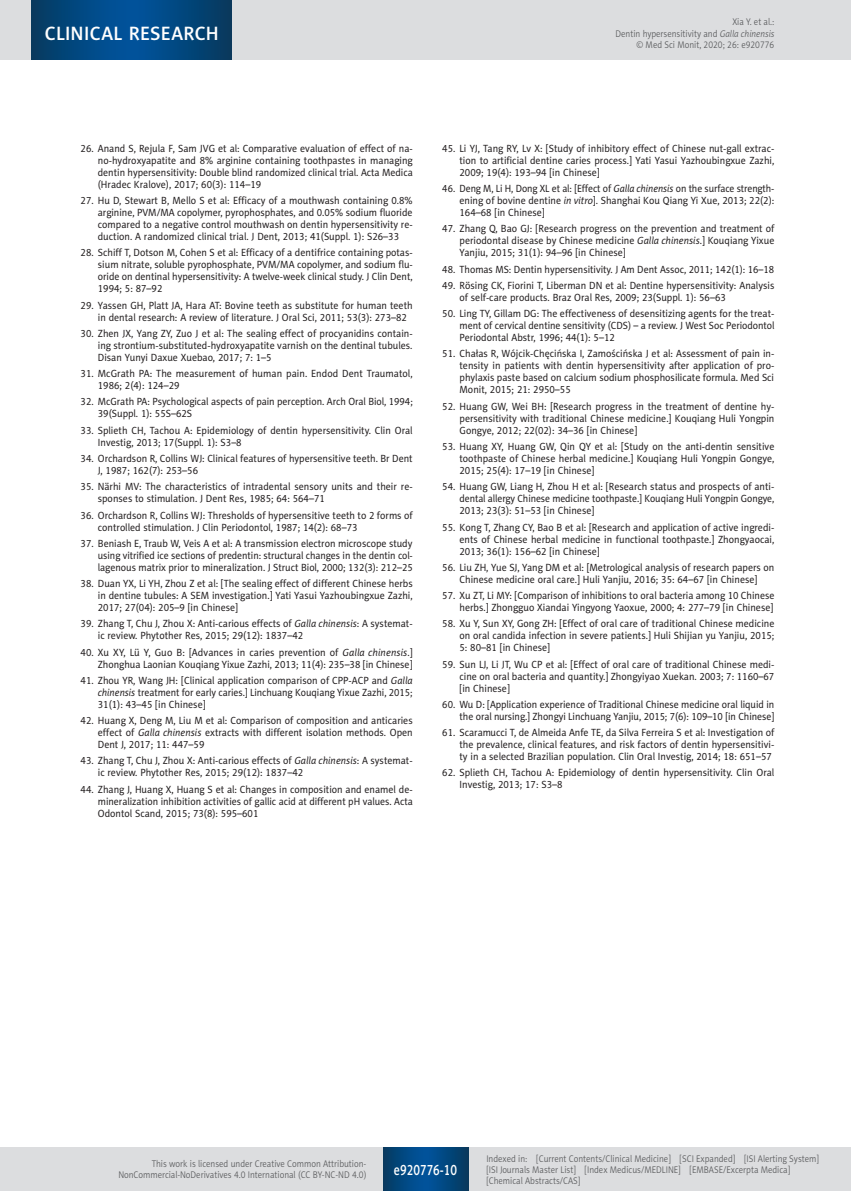
<style>
.page{position:relative;width:851px;height:1191px;background:#fff}
.page>*{position:absolute;margin:0;border:0;box-sizing:border-box;transform-origin:0 0}
.t1{font:19.5px "Naomi Sans EFN Medium";letter-spacing:.015em;color:#fff}
.t2{font:15px "Naomi Sans EFN Medium";color:#fff;scale:.8 1}
.MSM_Referencje_punkt{font:10.5px/12px "Naomi Sans EFN";color:#231f20;text-align:justify;scale:.95 1}
.MSM_Referencje_punkt-2{font:10.5px/12px "Naomi Sans EFN";color:#231f20;scale:.94 1}
.MSM_Referencje_punkt-3{font:10.5px/12px "Naomi Sans EFN";color:#231f20;text-align:justify;scale:.93 1}
.MSM_Referencje_punkt-4{font:10.5px/12px "Naomi Sans EFN";color:#231f20;text-align:right;scale:.96 1}
.t3{font:9.75px/11.2px "Naomi Sans EFN Light";color:#57585a;text-align:right;scale:.9 1}
.s1{font-style:italic}
</style>
<div class="page">
<div style="left:0;top:1148px;width:850px;height:43px;background:#dcdddf"></div>
<svg style="left:383px;top:1147px;width:85px;height:43px;background:#02477e"></svg>
<div style="left:0;top:0;width:850px;height:60px;background:#dcdddf"></div>
<svg style="left:32px;top:0;width:200px;height:60px;background:#02477e"></svg>
<h1 class="t1" style="left:45px;top:22px;width:175px">CLINICAL RESEARCH</h1>
<p class="t3" style="left:615px;top:16px;width:178px">Xia Y. et al.:<br>Dentin hypersensitivity and <span class="s1">Galla chinensis </span>© Med Sci Monit, 2020; 26: e920776</p>
<p class="MSM_Referencje_punkt" style="left:98px;top:142px;width:333px;text-indent:-17px">26. Anand S, Rejula F, Sam JVG et al: Comparative evaluation of effect of na&shy;no-hydroxyapatite and 8% arginine containing toothpastes in managing dentin hypersensitivity: Double blind randomized clinical trial. Acta Medica (Hradec Kralove), 2017; 60(3): 114–19</p>
<p class="MSM_Referencje_punkt" style="left:98px;top:195px;width:333px;text-indent:-17px">27. Hu D, Stewart B, Mello S et al: Efficacy of a mouthwash containing 0.8% arginine, PVM/MA copolymer, pyrophosphates, and 0.05% sodium fluoride compared to a negative control mouthwash on dentin hypersensitivity re&shy;duction. A randomized clinical trial. J Dent, 2013; 41(Suppl. 1): S26–33</p>
<p class="MSM_Referencje_punkt" style="left:98px;top:247px;width:333px;text-indent:-17px">28. Schiff T, Dotson M, Cohen S et al: Efficacy of a dentifrice containing potas&shy;sium nitrate, soluble pyrophosphate, PVM/MA copolymer, and sodium flu&shy;oride on dentinal hypersensitivity: A twelve-week clinical study. J Clin Dent, 1994; 5: 87–92</p>
<p class="MSM_Referencje_punkt" style="left:98px;top:299px;width:333px;text-indent:-17px">29. Yassen GH, Platt JA, Hara AT: Bovine teeth as substitute for human teeth in dental research: A review of literature. J Oral Sci, 2011; 53(3): 273–82</p>
<p class="MSM_Referencje_punkt" style="left:98px;top:327px;width:333px;text-indent:-17px">30. Zhen JX, Yang ZY, Zuo J et al: The sealing effect of procyanidins contain&shy;ing strontium-substituted-hydroxyapatite varnish on the dentinal tubules.<br>Disan Yunyi Daxue Xuebao, 2017; 7: 1–5</p>
<p class="MSM_Referencje_punkt" style="left:98px;top:368px;width:333px;text-indent:-17px">31. McGrath PA: The measurement of human pain. Endod Dent Traumatol,<br>1986; 2(4): 124–29</p>
<p class="MSM_Referencje_punkt-2" style="left:98px;top:396px;width:336px;text-indent:-17px">32. McGrath PA: Psychological aspects of pain perception. Arch Oral Biol, 1994;<br>39(Suppl. 1): 55S–62S</p>
<p class="MSM_Referencje_punkt" style="left:98px;top:424px;width:333px;text-indent:-17px">33. Splieth CH, Tachou A: Epidemiology of dentin hypersensitivity. Clin Oral<br>Investig, 2013; 17(Suppl. 1): S3–8</p>
<p class="MSM_Referencje_punkt" style="left:98px;top:452px;width:333px;text-indent:-17px">34. Orchardson R, Collins WJ: Clinical features of hypersensitive teeth. Br Dent<br>J, 1987; 162(7): 253–56</p>
<p class="MSM_Referencje_punkt" style="left:98px;top:481px;width:333px;text-indent:-17px">35. Närhi MV: The characteristics of intradental sensory units and their re&shy;sponses to stimulation. J Dent Res, 1985; 64: 564–71</p>
<p class="MSM_Referencje_punkt" style="left:98px;top:509px;width:333px;text-indent:-17px">36. Orchardson R, Collins WJ: Thresholds of hypersensitive teeth to 2 forms of controlled stimulation. J Clin Periodontol, 1987; 14(2): 68–73</p>
<p class="MSM_Referencje_punkt" style="left:98px;top:537px;width:333px;text-indent:-17px">37. Beniash E, Traub W, Veis A et al: A transmission electron microscope study using vitrified ice sections of predentin: structural changes in the dentin col&shy;lagenous matrix prior to mineralization. J Struct Biol, 2000; 132(3): 212–25</p>
<p class="MSM_Referencje_punkt" style="left:98px;top:577px;width:333px;text-indent:-17px">38. Duan YX, Li YH, Zhou Z et al: [The sealing effect of different Chinese herbs in dentine tubules: A SEM investigation.] Yati Yasui Yazhoubingxue Zazhi, 2017; 27(04): 205–9 [in Chinese]</p>
<p class="MSM_Referencje_punkt" style="left:98px;top:618px;width:333px;text-indent:-17px">39. Zhang T, Chu J, Zhou X: Anti-carious effects of <span class="s1">Galla chinensis</span>: A systemat&shy;ic review. Phytother Res, 2015; 29(12): 1837–42</p>
<p class="MSM_Referencje_punkt-4" style="left:81px;top:646px;width:347px">40. Xu XY, Lü Y, Guo B: [Advances in caries prevention of <span class="s1">Galla chinensis</span>.]<br>Zhonghua Laonian Kouqiang Yixue Zazhi, 2013; 11(4): 235–38 [in Chinese]</p>
<p class="MSM_Referencje_punkt" style="left:98px;top:674px;width:333px;text-indent:-17px">41. Zhou YR, Wang JH: [Clinical application comparison of CPP-ACP and <span class="s1">Galla chinensis</span> treatment for early caries.] Linchuang Kouqiang Yixue Zazhi, 2015; 31(1): 43–45 [in Chinese]</p>
<p class="MSM_Referencje_punkt" style="left:98px;top:714px;width:333px;text-indent:-17px">42. Huang X, Deng M, Liu M et al: Comparison of composition and anticaries effect of <span class="s1">Galla chinensis</span> extracts with different isolation methods. Open Dent J, 2017; 11: 447–59</p>
<p class="MSM_Referencje_punkt" style="left:98px;top:755px;width:333px;text-indent:-17px">43. Zhang T, Chu J, Zhou X: Anti-carious effects of <span class="s1">Galla chinensis</span>: A systemat&shy;ic review. Phytother Res, 2015; 29(12): 1837–42</p>
<p class="MSM_Referencje_punkt" style="left:98px;top:783px;width:333px;text-indent:-17px">44. Zhang J, Huang X, Huang S et al: Changes in composition and enamel de&shy;mineralization inhibition activities of gallic acid at different pH values. Acta Odontol Scand, 2015; 73(8): 595–601</p>
<p class="MSM_Referencje_punkt" style="left:459px;top:142px;width:333px;text-indent:-17px">45. Li YJ, Tang RY, Lv X: [Study of inhibitory effect of Chinese nut-gall extrac&shy;tion to artificial dentine caries process.] Yati Yasui Yazhoubingxue Zazhi, 2009; 19(4): 193–94 [in Chinese]</p>
<p class="MSM_Referencje_punkt-3" style="left:459px;top:183px;width:340px;text-indent:-17px">46. Deng M, Li H, Dong XL et al: [Effect of <span class="s1">Galla chinensis</span> on the surface strength&shy;ening of bovine dentine <span class="s1">in vitro</span>]. Shanghai Kou Qiang Yi Xue, 2013; 22(2):<br>164–68 [in Chinese]</p>
<p class="MSM_Referencje_punkt" style="left:459px;top:223px;width:333px;text-indent:-17px">47. Zhang Q, Bao GJ: [Research progress on the prevention and treatment of periodontal disease by Chinese medicine <span class="s1">Galla chinensis</span>.] Kouqiang Yixue Yanjiu, 2015; 31(1): 94–96 [in Chinese]</p>
<p class="MSM_Referencje_punkt-2" style="left:442px;top:263px;width:354px">48. Thomas MS: Dentin hypersensitivity. J Am Dent Assoc, 2011; 142(1): 16–18</p>
<p class="MSM_Referencje_punkt" style="left:459px;top:279px;width:333px;text-indent:-17px">49. Rösing CK, Fiorini T, Liberman DN et al: Dentine hypersensitivity: Analysis of self-care products. Braz Oral Res, 2009; 23(Suppl. 1): 56–63</p>
<p class="MSM_Referencje_punkt" style="left:459px;top:308px;width:333px;text-indent:-17px">50. Ling TY, Gillam DG: The effectiveness of desensitizing agents for the treat&shy;ment of cervical dentine sensitivity (CDS) – a review. J West Soc Periodontol Periodontal Abstr, 1996; 44(1): 5–12</p>
<p class="MSM_Referencje_punkt" style="left:459px;top:348px;width:333px;text-indent:-17px">51. Chałas R, Wójcik-Chęcińska I, Zamościńska J et al: Assessment of pain in&shy;tensity in patients with dentin hypersensitivity after application of pro&shy;phylaxis paste based on calcium sodium phosphosilicate formula. Med Sci Monit, 2015; 21: 2950–55</p>
<p class="MSM_Referencje_punkt" style="left:459px;top:400px;width:333px;text-indent:-17px">52. Huang GW, Wei BH: [Research progress in the treatment of dentine hy&shy;persensitivity with traditional Chinese medicine.] Kouqiang Huli Yongpin Gongye, 2012; 22(02): 34–36 [in Chinese]</p>
<p class="MSM_Referencje_punkt" style="left:459px;top:440px;width:333px;text-indent:-17px">53. Huang XY, Huang GW, Qin QY et al: [Study on the anti-dentin sensitive toothpaste of Chinese herbal medicine.] Kouqiang Huli Yongpin Gongye, 2015; 25(4): 17–19 [in Chinese]</p>
<p class="MSM_Referencje_punkt" style="left:459px;top:481px;width:333px;text-indent:-17px">54. Huang GW, Liang H, Zhou H et al: [Research status and prospects of anti&shy;dental allergy Chinese medicine toothpaste.] Kouqiang Huli Yongpin Gongye, 2013; 23(3): 51–53 [in Chinese]</p>
<p class="MSM_Referencje_punkt" style="left:459px;top:521px;width:333px;text-indent:-17px">55. Kong T, Zhang CY, Bao B et al: [Research and application of active ingredi&shy;ents of Chinese herbal medicine in functional toothpaste.] Zhongyaocai, 2013; 36(1): 156–62 [in Chinese]</p>
<p class="MSM_Referencje_punkt" style="left:442px;top:561px;width:351px;text-align:center">56. Liu ZH, Yue SJ, Yang DM et al: [Metrological analysis of research papers on<br>Chinese medicine oral care.] Huli Yanjiu, 2016; 35: 64–67 [in Chinese]</p>
<p class="MSM_Referencje_punkt" style="left:442px;top:589px;width:351px;text-align:right">57. Xu ZT, Li MY: [Comparison of inhibitions to oral bacteria among 10 Chinese herbs.] Zhongguo Xiandai Yingyong Yaoxue, 2000; 4: 277–79 [in Chinese]</p>
<p class="MSM_Referencje_punkt" style="left:459px;top:618px;width:333px;text-indent:-17px">58. Xu Y, Sun XY, Gong ZH: [Effect of oral care of traditional Chinese medicine on oral candida infection in severe patients.] Huli Shijian yu Yanjiu, 2015; 5: 80–81 [in Chinese]</p>
<p class="MSM_Referencje_punkt" style="left:459px;top:658px;width:333px;text-indent:-17px">59. Sun LJ, Li JT, Wu CP et al: [Effect of oral care of traditional Chinese medi&shy;cine on oral bacteria and quantity.] Zhongyiyao Xuekan. 2003; 7: 1160–67 [in Chinese]</p>
<p class="MSM_Referencje_punkt-2" style="left:442px;top:698px;width:355px;text-align:right">60. Wu D: [Application experience of Traditional Chinese medicine oral liquid in the oral nursing.] Zhongyi Linchuang Yanjiu, 2015; 7(6): 109–10 [in Chinese]</p>
<p class="MSM_Referencje_punkt" style="left:459px;top:726px;width:333px;text-indent:-17px">61. Scaramucci T, de Almeida Anfe TE, da Silva Ferreira S et al: Investigation of the prevalence, clinical features, and risk factors of dentin hypersensitivi&shy;ty in a selected Brazilian population. Clin Oral Investig, 2014; 18: 651–57</p>
<p class="MSM_Referencje_punkt" style="left:459px;top:767px;width:333px;text-indent:-17px">62. Splieth CH, Tachou A: Epidemiology of dentin hypersensitivity. Clin Oral<br>Investig, 2013; 17: S3–8</p>
<p class="t3" style="left:118px;top:1158px;width:277px">This work is licensed under Creative Common Attribution-<br>NonCommercial-NoDerivatives 4.0 International (CC BY-NC-ND 4.0)</p>
<h2 class="t2" style="left:394px;top:1160px;width:81px">e920776-10</h2>
<p class="t3" style="left:486px;top:1152px;width:371px;text-align:left">Indexed in: [Current Contents/Clinical Medicine] [SCI Expanded] [ISI Alerting System] [ISI Journals Master List] [Index Medicus/MEDLINE] [EMBASE/Excerpta Medica] [Chemical Abstracts/CAS]</p>
</div>
